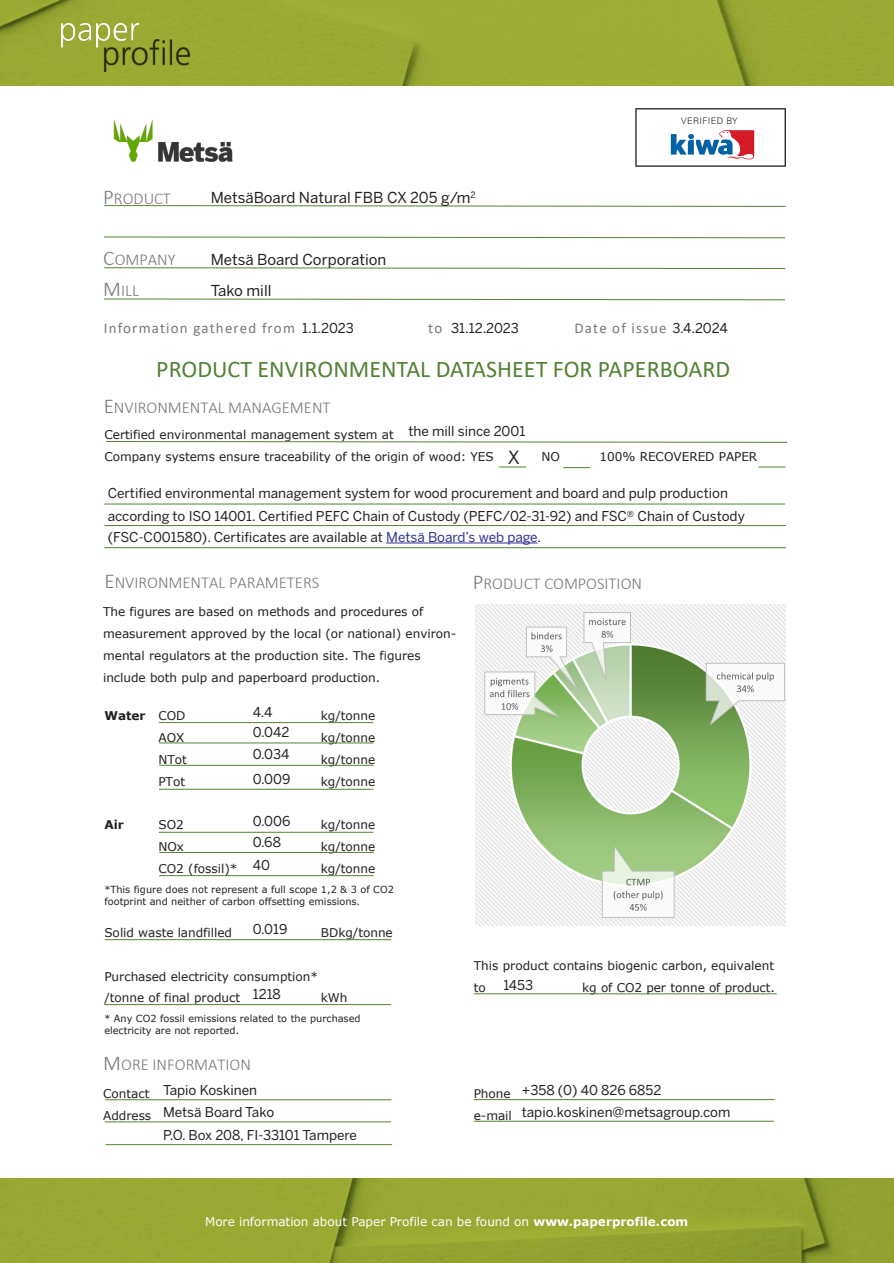
<style>
.page{position:relative;width:894px;height:1263px;background:#fff}
.page>*{position:absolute;margin:0;border:0;box-sizing:border-box;transform-origin:0 0}
.t1{font:24px "Calibri";color:#538135}
.t2{font:18px "Benton Sans";color:#231f20}
.t3{font:300 16.5px/30.6px "Calibri";color:#77787b}
.t4{font:15px "Benton Sans";color:#231f20}
.t5{font:15px "Calibri";letter-spacing:.075em;color:#76787b}
.t6{font:13.5px "Benton Sans";color:#231f20}
.t7{font:12px/21.9px "Verdana";letter-spacing:-.005em;color:#231f20}
.t8{font:12px "Verdana";letter-spacing:-.005em;color:#fff}
.t9{font:700 12px "Verdana";color:#231f20}
.t10{font:9.75px/11.9px "Verdana";color:#231f20}
.t11{font:300 9px "Univers LT Std";letter-spacing:.045em;color:#231f20}
.s1{font-size:21px}
.s2{color:#2e3092}
.s3{font-weight:400}
.s4{font-weight:700}
</style>
<div class="page">
<svg style="left:635px;top:108px;width:150px;height:59px"></svg>
<img style="left:0;top:1178px;width:893px;height:85px">
<div style="left:0;top:0;width:893px;height:85px;background:#9cab33"></div>
<img style="left:62px;top:23px;width:127px;height:48px">
<svg style="left:104px;top:205px;width:682px;height:2px"></svg>
<svg style="left:104px;top:267px;width:681px;height:2px"></svg>
<svg style="left:104px;top:298px;width:681px;height:2px"></svg>
<svg style="left:106px;top:441px;width:681px;height:2px"></svg>
<hr style="left:159px;top:722px;width:214px;height:1px;background:#548235">
<hr style="left:159px;top:742px;width:214px;height:1px;background:#548235">
<hr style="left:159px;top:765px;width:214px;height:1px;background:#548235">
<hr style="left:159px;top:789px;width:214px;height:1px;background:#548235">
<hr style="left:159px;top:852px;width:214px;height:1px;background:#548235">
<hr style="left:159px;top:832px;width:214px;height:1px;background:#548235">
<hr style="left:159px;top:875px;width:214px;height:1px;background:#548235">
<hr style="left:105px;top:939px;width:286px;height:1px;background:#548235">
<hr style="left:104px;top:1004px;width:287px;height:1px;background:#548235">
<hr style="left:105px;top:1099px;width:286px;height:1px;background:#548235">
<hr style="left:105px;top:1121px;width:286px;height:1px;background:#548235">
<hr style="left:473px;top:1099px;width:301px;height:1px;background:#548235">
<hr style="left:473px;top:1120px;width:300px;height:1px;background:#548235">
<hr style="left:105px;top:1144px;width:287px;height:1px;background:#548235">
<hr style="left:104px;top:503px;width:680px;height:1px;background:#548235">
<hr style="left:104px;top:525px;width:681px;height:1px;background:#548235">
<hr style="left:104px;top:547px;width:681px;height:1px;background:#548235">
<hr style="left:473px;top:993px;width:303px;height:1px;background:#548235">
<svg style="left:499px;top:466px;width:27px;height:1px"></svg>
<svg style="left:563px;top:467px;width:27px;height:1px"></svg>
<svg style="left:758px;top:466px;width:27px;height:1px"></svg>
<svg style="left:104px;top:236px;width:681px;height:2px"></svg>
<img style="left:113px;top:120px;width:120px;height:42px">
<hr style="left:386px;top:542px;width:151px;height:1px;background:#2e3092">
<img style="left:475px;top:605px;width:310px;height:320px">
<p class="t3" style="left:103px;top:183px;width:69px"><span class="s1">P</span>RODUCT</p>
<p class="t4" style="left:210px;top:189px;width:266px">MetsäBoard Natural FBB CX 205 g/m<sup>2</sup></p>
<p class="t11" style="left:681px;top:115px;width:58px">VERIFIED BY</p>
<p class="t3" style="left:103px;top:244px;width:74px"><span class="s1">C</span>OMPANY<br><span class="s1">M</span>ILL</p>
<p class="t5" style="left:104px;top:317px;width:193px">Information gathered from</p>
<p class="t5" style="left:428px;top:317px;width:16px">to</p>
<p class="t5" style="left:574px;top:317px;width:93px">Date of issue</p>
<p class="t1" style="left:156px;top:353px;width:575px">PRODUCT ENVIRONMENTAL DATASHEET FOR PAPERBOARD</p>
<p class="t3" style="left:104px;top:392px;width:228px"><span class="s1">E</span>NVIRONMENTAL MANAGEMENT</p>
<p class="t4" style="left:210px;top:250px;width:177px">Metsä Board Corporation</p>
<p class="t4" style="left:210px;top:281px;width:62px">Tako mill</p>
<p class="t6" style="left:302px;top:320px;width:53px">1.1.2023</p>
<p class="t6" style="left:451px;top:320px;width:69px">31.12.2023</p>
<p class="t6" style="left:672px;top:320px;width:57px">3.4.2024</p>
<p class="t6" style="left:408px;top:423px;width:118px">the mill since 2001</p>
<p class="t7" style="left:104px;top:423px;width:390px">Certified environmental management system at<br>Company systems ensure traceability of the origin of wood: YES</p>
<p class="t2" style="left:507px;top:447px;width:14px">X</p>
<p class="t7" style="left:541px;top:445px;width:20px">NO</p>
<p class="t7" style="left:599px;top:445px;width:159px">100% RECOVERED PAPER</p>
<p class="t6" style="left:108px;top:485px;width:621px">Certified environmental management system for wood procurement and board and pulp production</p>
<p class="t6" style="left:108px;top:508px;width:638px">according to ISO 14001. Certified PEFC Chain of Custody (PEFC/02-31-92) and FSC® Chain of Custody</p>
<p class="t6" style="left:108px;top:529px;width:435px">(FSC-C001580). Certificates are available at <span class="s2">Metsä Board’s web page</span>.</p>
<p class="t3" style="left:104px;top:567px;width:216px"><span class="s1">E</span>NVIRONMENTAL PARAMETERS</p>
<p class="t3" style="left:472px;top:568px;width:170px"><span class="s1">P</span>RODUCT COMPOSITION</p>
<p class="t7" style="left:103px;top:600px;width:354px">The figures are based on methods and procedures of measurement approved by the local (or national) environ&shy;mental regulators at the production site. The figures include both pulp and paperboard production.</p>
<p class="t6" style="left:253px;top:704px;width:21px">4.4</p>
<p class="t9" style="left:104px;top:707px;width:83px">Water <span class="s3">COD</span></p>
<p class="t7" style="left:320px;top:704px;width:56px">kg/tonne</p>
<p class="t7" style="left:158px;top:726px;width:28px">AOX</p>
<p class="t7" style="left:320px;top:726px;width:56px">kg/tonne</p>
<p class="t7" style="left:158px;top:748px;width:30px">NTot</p>
<p class="t7" style="left:320px;top:748px;width:56px">kg/tonne</p>
<p class="t7" style="left:158px;top:770px;width:28px">PTot</p>
<p class="t7" style="left:320px;top:770px;width:56px">kg/tonne</p>
<p class="t9" style="left:104px;top:816px;width:21px">Air</p>
<p class="t7" style="left:158px;top:814px;width:27px">SO2</p>
<p class="t7" style="left:320px;top:814px;width:56px">kg/tonne</p>
<p class="t7" style="left:158px;top:836px;width:27px">NOx</p>
<p class="t7" style="left:320px;top:836px;width:56px">kg/tonne</p>
<p class="t7" style="left:158px;top:857px;width:80px">CO2 (fossil)*</p>
<p class="t7" style="left:320px;top:857px;width:56px">kg/tonne</p>
<p class="t10" style="left:104px;top:883px;width:291px">*This figure does not represent a full scope 1,2 &amp; 3 of CO2 footprint and neither of carbon offsetting emissions.</p>
<p class="t7" style="left:104px;top:921px;width:129px">Solid waste landfilled</p>
<p class="t7" style="left:320px;top:921px;width:73px">BDkg/tonne</p>
<p class="t7" style="left:104px;top:965px;width:215px">Purchased electricity consumption* /tonne of final product</p>
<p class="t6" style="left:253px;top:724px;width:38px">0.042</p>
<p class="t6" style="left:253px;top:746px;width:38px">0.034</p>
<p class="t6" style="left:253px;top:771px;width:39px">0.009</p>
<p class="t6" style="left:253px;top:813px;width:39px">0.006</p>
<p class="t6" style="left:253px;top:833px;width:30px">0.68</p>
<p class="t6" style="left:253px;top:857px;width:19px">40</p>
<p class="t6" style="left:253px;top:921px;width:36px">0.019</p>
<p class="t6" style="left:253px;top:985px;width:30px">1218</p>
<p class="t7" style="left:320px;top:987px;width:28px">kWh</p>
<p class="t10" style="left:104px;top:1012px;width:258px">* Any CO2 fossil emissions related to the purchased electricity are not reported.</p>
<p class="t3" style="left:103px;top:1049px;width:149px"><span class="s1">M</span>ORE INFORMATION</p>
<p class="t7" style="left:103px;top:1082px;width:50px">Contact<br>Address</p>
<p class="t6" style="left:163px;top:1082px;width:96px">Tapio Koskinen</p>
<p class="t6" style="left:163px;top:1104px;width:113px">Metsä Board Tako</p>
<p class="t6" style="left:163px;top:1127px;width:195px">P.O. Box 208, FI-33101 Tampere</p>
<p class="t7" style="left:473px;top:954px;width:301px">This product contains biogenic carbon, equivalent to</p>
<p class="t6" style="left:503px;top:976px;width:31px">1453</p>
<p class="t7" style="left:582px;top:976px;width:194px">kg of CO2 per tonne of product.</p>
<p class="t7" style="left:473px;top:1082px;width:40px">Phone e-mail</p>
<p class="t6" style="left:521px;top:1082px;width:141px">+358 (0) 40 826 6852</p>
<p class="t6" style="left:521px;top:1104px;width:210px">tapio.koskinen@metsagroup.com</p>
<p class="t8" style="left:205px;top:1213px;width:484px">More information about Paper Profile can be found on <span class="s4">www.paperprofile.com</span></p>
</div>
